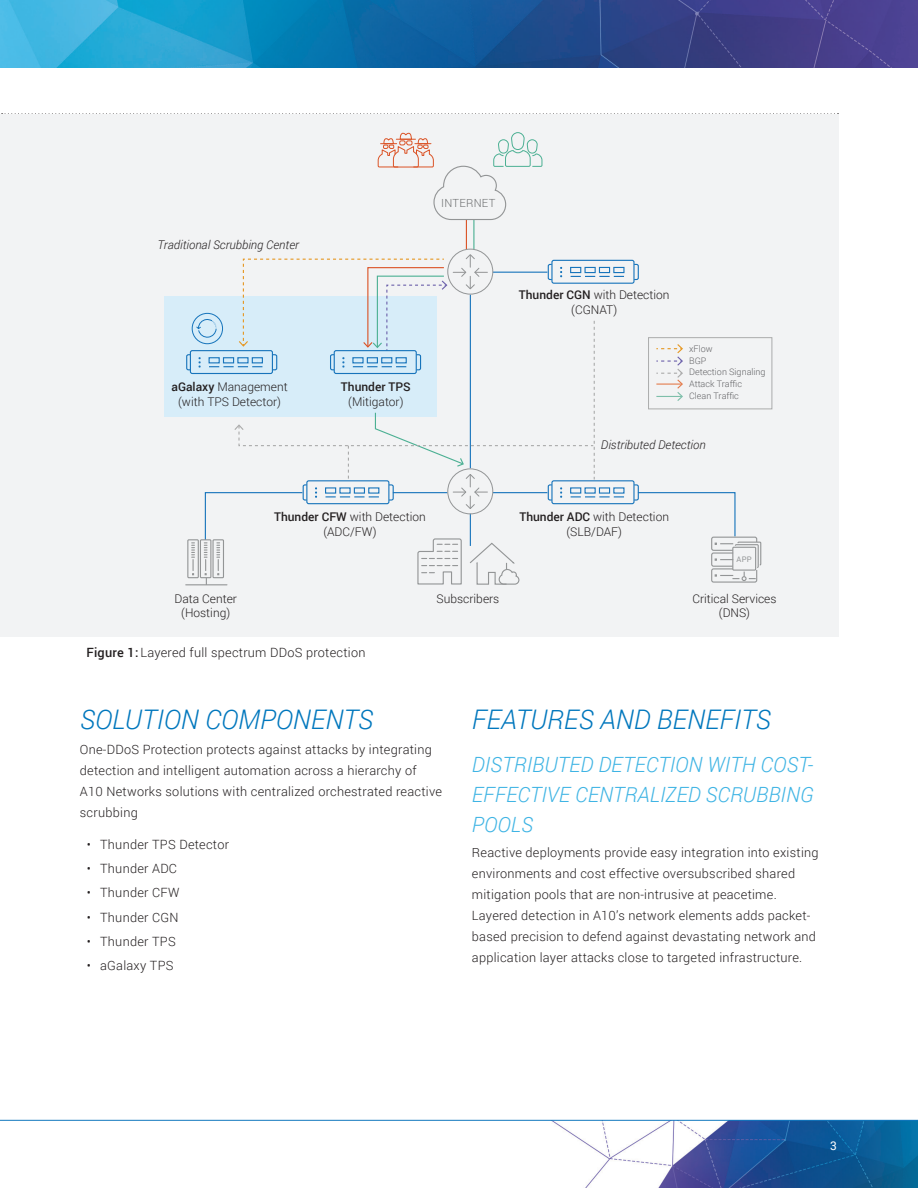
<style>
.page{position:relative;width:918px;height:1188px;background:#fff}
.page>*{position:absolute;margin:0;border:0;box-sizing:border-box;transform-origin:0 0}
.t1{font:italic 300 27px "Roboto";color:#0077bd}
.t2{font:italic 300 21px/30px "Roboto";color:#3fb4e4;text-align:justify}
.t3{font:300 12.75px/21px "Roboto";letter-spacing:.02em;color:#231f20}
.t4{font:300 12px/14.4px "Roboto";color:#231f20;text-align:center}
.t5{font:italic 300 12px "Roboto";color:#231f20}
.t6{font:500 12px "Roboto";color:#231f20}
.t7{font:12px "Roboto";color:#fff}
.t8{font:300 11.25px "Roboto";letter-spacing:.025em;color:#6d6f70}
.t9{font:300 9px/11.7px "Roboto";color:#636366}
.t10{font:7.65px "Roboto";color:#939596}
.s1{font-weight:500}
</style>
<div class="page">
<img style="left:552px;top:1121px;width:366px;height:67px">
<hr style="left:0;top:1120px;width:918px;height:1px;background:#1077be">
<img style="left:0;top:0;width:918px;height:68px">
<svg style="left:2px;top:113px;width:837px;height:2px"></svg>
<div style="left:0;top:115px;width:838px;height:522px;background:#f2f3f4"></div>
<hr style="left:473px;top:219px;width:1px;height:31px;background:#4cb093">
<hr style="left:466px;top:219px;width:1px;height:31px;background:#db5326">
<div style="left:164px;top:296px;width:273px;height:121px;background:#d7edf9"></div>
<svg style="left:635px;top:263px;width:4px;height:18px"></svg>
<div style="left:551px;top:260px;width:84px;height:24px;border:1px solid #1774bb;border-radius:2px"></div>
<div style="left:551px;top:480px;width:84px;height:24px;border:1px solid #1774bb;border-radius:2px"></div>
<svg style="left:377px;top:132px;width:166px;height:89px"></svg>
<svg style="left:633px;top:484px;width:129px;height:99px"></svg>
<svg style="left:186px;top:254px;width:438px;height:331px"></svg>
<svg style="left:656px;top:344px;width:27px;height:57px"></svg>
<div style="left:648px;top:337px;width:124px;height:72px;border:1px solid #abacac"></div>
<p class="t5" style="left:158px;top:240px;width:143px">Traditional Scrubbing Center</p>
<p class="t4" style="left:171px;top:381px;width:118px"><span class="s1">aGalaxy</span> Management (with TPS Detector)</p>
<p class="t6" style="left:341px;top:382px;width:71px">Thunder TPS</p>
<p class="t4" style="left:348px;top:395px;width:57px">(Mitigator)</p>
<p class="t8" style="left:441px;top:198px;width:56px">INTERNET</p>
<p class="t4" style="left:519px;top:289px;width:152px"><span class="s1">Thunder CGN</span> with Detection (CGNAT)</p>
<p class="t9" style="left:689px;top:344px;width:78px">xFlow<br>BGP<br>Detection Signaling<br>Attack Traffic<br>Clean Traffic</p>
<p class="t5" style="left:601px;top:440px;width:106px">Distributed Detection</p>
<p class="t4" style="left:174px;top:592px;width:64px">Data Center (Hosting)</p>
<p class="t4" style="left:274px;top:511px;width:153px"><span class="s1">Thunder CFW</span> with Detection (ADC/FW)</p>
<p class="t4" style="left:519px;top:511px;width:151px"><span class="s1">Thunder ADC</span> with Detection (SLB/DAF)</p>
<p class="t4" style="left:437px;top:592px;width:64px">Subscribers</p>
<p class="t3" style="left:86px;top:642px;width:281px"><span class="s1">Figure 1:</span> Layered full spectrum DDoS protection</p>
<p class="t10" style="left:737px;top:555px;width:17px">APP</p>
<p class="t4" style="left:692px;top:592px;width:86px">Critical Services (DNS)</p>
<h1 class="t1" style="left:80px;top:708px;width:295px">SOLUTION COMPONENTS</h1>
<p class="t3" style="left:80px;top:740px;width:364px">One-DDoS Protection protects against attacks by integrating detection and intelligent automation across a hierarchy of A10 Networks solutions with centralized orchestrated reactive scrubbing</p>
<p class="t3" style="left:87px;top:835px;width:144px">• Thunder TPS Detector</p>
<p class="t3" style="left:87px;top:859px;width:92px">• Thunder ADC</p>
<p class="t3" style="left:87px;top:883px;width:94px">• Thunder CFW</p>
<p class="t3" style="left:87px;top:907px;width:93px">• Thunder CGN</p>
<p class="t3" style="left:87px;top:932px;width:91px">• Thunder TPS</p>
<p class="t3" style="left:87px;top:956px;width:88px">• aGalaxy TPS</p>
<h1 class="t1" style="left:472px;top:708px;width:300px">FEATURES AND BENEFITS</h1>
<h2 class="t2" style="left:472px;top:751px;width:343px">DISTRIBUTED DETECTION WITH COST-EFFECTIVE CENTRALIZED SCRUBBING POOLS</h2>
<p class="t3" style="left:472px;top:843px;width:348px">Reactive deployments provide easy integration into existing environments and cost effective oversubscribed shared mitigation pools that are non-intrusive at peacetime.<br>Layered detection in A10’s network elements adds packet&shy;based precision to defend against devastating network and application layer attacks close to targeted infrastructure.</p>
<p class="t7" style="left:830px;top:1139px;width:8px">3</p>
</div>
